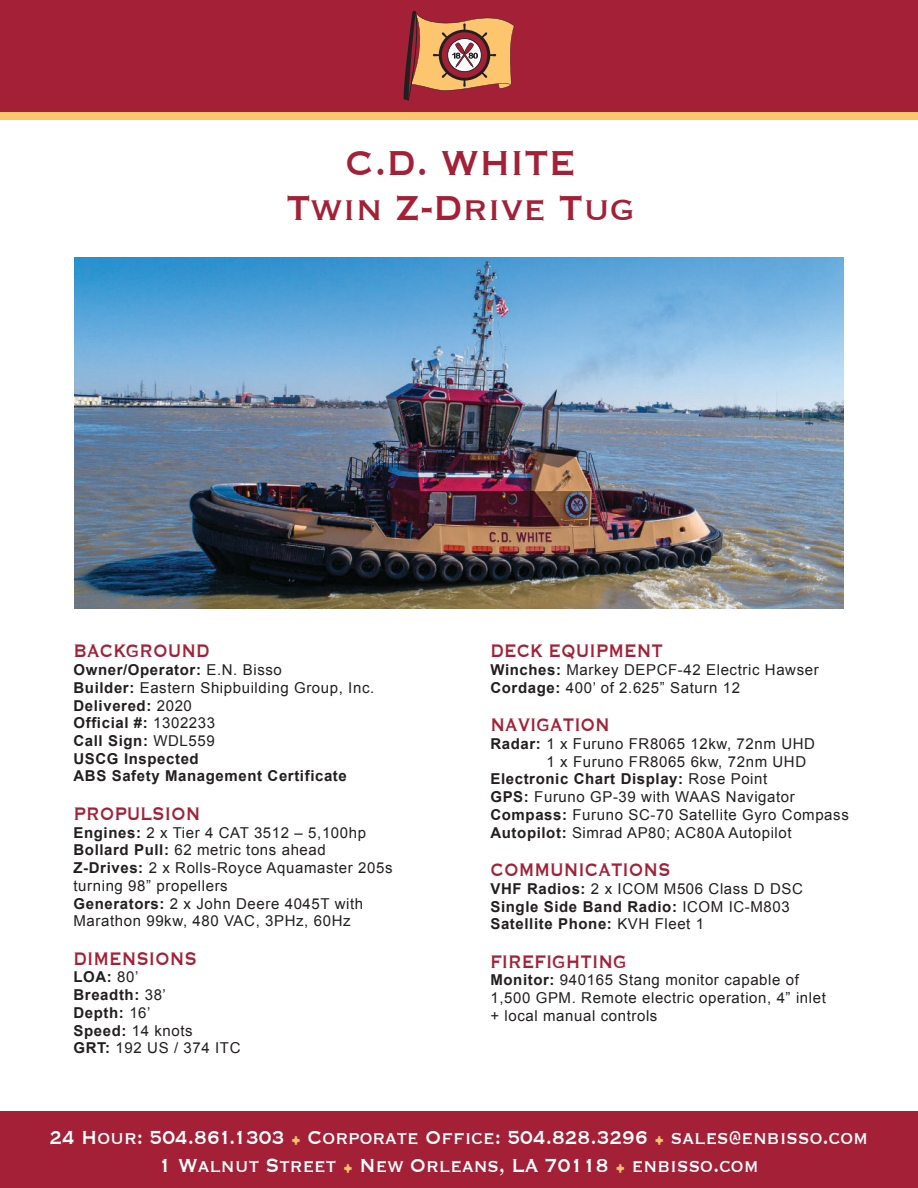
<style>
.page{position:relative;width:918px;height:1188px;background:#fff}
.page>*{position:absolute;margin:0;border:0;box-sizing:border-box;transform-origin:0 0}
.t1{font:45px/45.3px "Copperplate";color:#a42037;text-align:center;scale:.9 1}
.t2{font:24.6px/27.8px "Copperplate";color:#fff;text-align:center;scale:.85 1}
.t3{font:23.55px "Copperplate";color:#a42037;scale:.8 1}
.t4{font:15px/17.7px "Arial";letter-spacing:.04em;color:#231f20}
.t5{font:700 15px/17.7px "Arial";letter-spacing:.04em;color:#231f20}
.s1{font-weight:400}
.s2{font-weight:700}
.s3{color:#fec56f}
</style>
<div class="page">
<div style="left:0;top:0;width:918px;height:120px;background:#fec56f"></div>
<div style="left:0;top:1111px;width:918px;height:77px;background:#a42037"></div>
<div style="left:0;top:0;width:918px;height:111px;background:#a42037"></div>
<svg style="left:403px;top:10px;width:111px;height:91px"></svg>
<img style="left:74px;top:258px;width:770px;height:351px">
<h1 class="t1" style="left:286px;top:137px;width:389px">C.D. WHITE<br>Twin Z-Drive Tug</h1>
<h3 class="t3" style="left:74px;top:635px;width:172px">BACKGROUND</h3>
<p class="t5" style="left:74px;top:662px;width:302px">Owner/Operator: <span class="s1">E.N. Bisso<br></span>Builder: <span class="s1">Eastern Shipbuilding Group, Inc.<br></span>Delivered: <span class="s1">2020<br></span>Official #: <span class="s1">1302233<br></span>Call Sign: <span class="s1">WDL559<br></span>USCG Inspected<br>ABS Safety Management Certificate</p>
<h3 class="t3" style="left:74px;top:798px;width:160px">PROPULSION</h3>
<p class="t4" style="left:74px;top:825px;width:321px"><span class="s2">Engines:</span> 2 x Tier 4 CAT 3512 – 5,100hp <span class="s2">Bollard Pull:</span> 62 metric tons ahead <span class="s2">Z-Drives:</span> 2 x Rolls-Royce Aquamaster 205s turning 98” propellers<br><span class="s2">Generators:</span> 2 x John Deere 4045T with Marathon 99kw, 480 VAC, 3PHz, 60Hz</p>
<h3 class="t3" style="left:74px;top:943px;width:156px">DIMENSIONS</h3>
<p class="t5" style="left:74px;top:970px;width:169px">LOA: <span class="s1">80’<br></span>Breadth: <span class="s1">38’<br></span>Depth: <span class="s1">16’<br></span>Speed: <span class="s1">14 knots<br></span>GRT: <span class="s1">192 US / 374 ITC</span></p>
<h3 class="t3" style="left:490px;top:635px;width:217px">DECK EQUIPMENT</h3>
<p class="t4" style="left:490px;top:662px;width:330px"><span class="s2">Winches:</span> Markey DEPCF-42 Electric Hawser<br><span class="s2">Cordage:</span> 400’ of 2.625” Saturn 12</p>
<h3 class="t3" style="left:490px;top:709px;width:151px">NAVIGATION</h3>
<p class="t4" style="left:490px;top:736px;width:326px"><span class="s2">Radar:</span> 1 x Furuno FR8065 12kw, 72nm UHD</p>
<p class="t4" style="left:546px;top:754px;width:261px">1 x Furuno FR8065 6kw, 72nm UHD</p>
<p class="t5" style="left:490px;top:772px;width:278px">Electronic Chart Display: <span class="s1">Rose Point</span></p>
<p class="t4" style="left:490px;top:789px;width:306px"><span class="s2">GPS:</span> Furuno GP-39 with WAAS Navigator</p>
<p class="t4" style="left:490px;top:807px;width:360px"><span class="s2">Compass:</span> Furuno SC-70 Satellite Gyro Compass</p>
<p class="t4" style="left:490px;top:825px;width:303px"><span class="s2">Autopilot:</span> Simrad AP80; AC80A Autopilot</p>
<h3 class="t3" style="left:490px;top:854px;width:227px">COMMUNICATIONS</h3>
<p class="t5" style="left:490px;top:881px;width:314px">VHF Radios: <span class="s1">2 x ICOM M506 Class D DSC<br></span>Single Side Band Radio: <span class="s1">ICOM IC-M803<br></span>Satellite Phone: <span class="s1">KVH Fleet 1</span></p>
<h3 class="t3" style="left:490px;top:946px;width:172px">FIREFIGHTING</h3>
<p class="t4" style="left:490px;top:973px;width:337px"><span class="s2">Monitor:</span> 940165 Stang monitor capable of<br>1,500 GPM. Remote electric operation, 4” inlet + local manual controls</p>
<h2 class="t2" style="left:49px;top:1122px;width:965px">24 Hour: 504.861.1303 <span class="s3">•</span> Corporate Office: 504.828.3296 <span class="s3">•</span> sales@enbisso.com<br>1 Walnut Street <span class="s3">•</span> New Orleans, LA 70118 <span class="s3">•</span> enbisso.com</h2>
</div>
